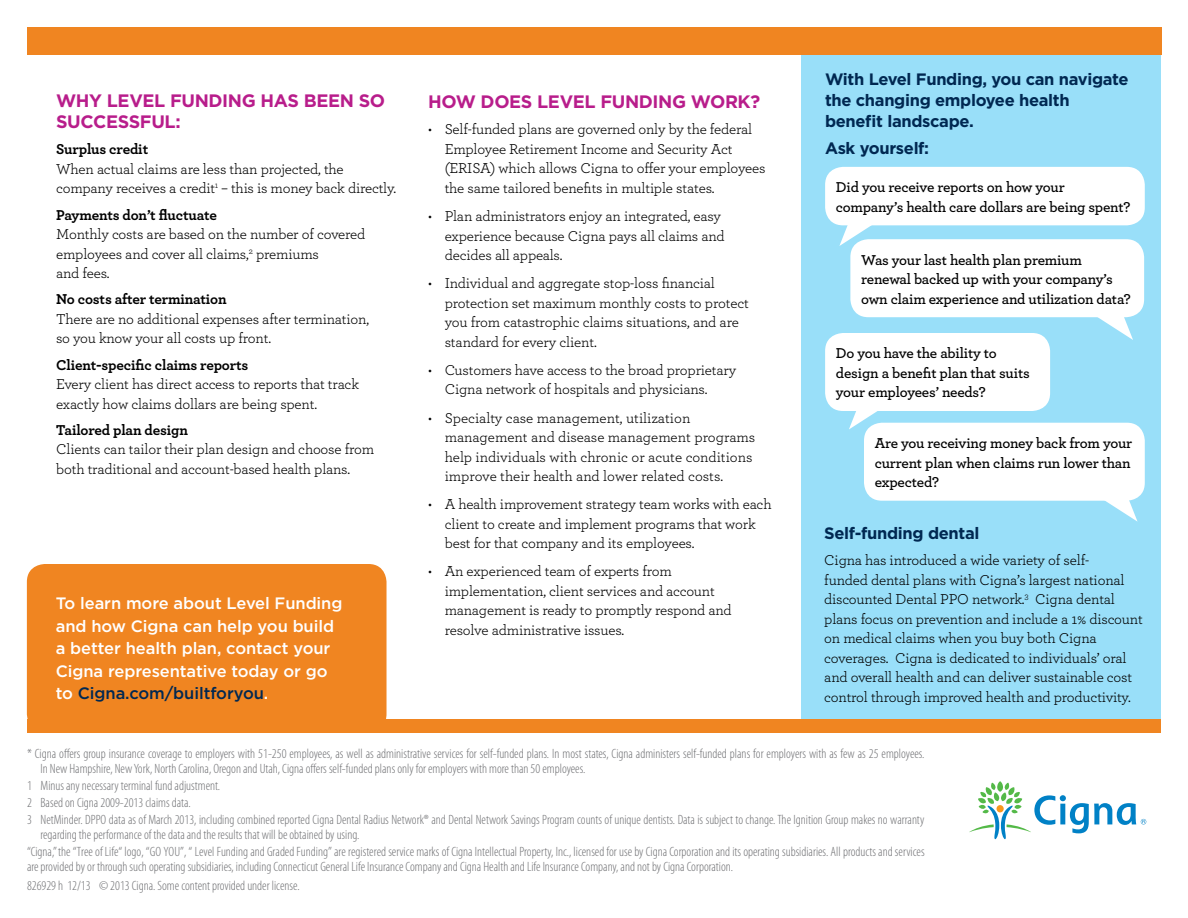
<style>
.page{position:relative;width:1188px;height:918px;background:#fff}
.page>*{position:absolute;margin:0;border:0;box-sizing:border-box;transform-origin:0 0}
.t1{font:700 18px "Gotham";letter-spacing:-.02em;color:#b81d8b}
.t2{font:500 16.5px/22.5px "Gotham";letter-spacing:-.005em;color:#fff}
.t3{font:700 16.5px/21px "Gotham";letter-spacing:-.02em;color:#002852}
.t4{font:15px/19.5px "Archer";letter-spacing:-.01em;color:#000}
.t5{font:600 15px/19.5px "Archer";letter-spacing:-.01em;color:#000}
.t6{font:700 15px "Archer";letter-spacing:-.01em;color:#000}
.t7{font:300 condensed 13.5px/17.1px "Myriad Pro";color:#6d6e71}
.s1{color:#002852}
</style>
<div class="page">
<div style="left:801px;top:42px;width:360px;height:683px;background:#99dff9"></div>
<svg style="left:969px;top:781px;width:177px;height:58px"></svg>
<div style="left:27px;top:27px;width:1134px;height:27px;background:#f08521"></div>
<svg style="left:839px;top:225px;width:39px;height:21px"></svg>
<div style="left:825px;top:167px;width:320px;height:58px;background:#fff;border-radius:18px"></div>
<div style="left:850px;top:239px;width:294px;height:78px;background:#fff;border-radius:18px"></div>
<svg style="left:1095px;top:316px;width:38px;height:24px"></svg>
<div style="left:825px;top:333px;width:225px;height:78px;background:#fff;border-radius:18px"></div>
<svg style="left:849px;top:411px;width:38px;height:18px"></svg>
<div style="left:864px;top:423px;width:281px;height:78px;background:#fff;border-radius:18px"></div>
<svg style="left:1099px;top:497px;width:39px;height:25px"></svg>
<div style="left:27px;top:564px;width:360px;height:168px;background:#f08521;border-radius:18px"></div>
<div style="left:27px;top:719px;width:1134px;height:14px;background:#f08521"></div>
<p class="t1" style="left:56px;top:90px;width:74px">WHY LEVE</p>
<p class="t1" style="left:154px;top:90px;width:41px">L FUNDING</p>
<p class="t1" style="left:261px;top:90px;width:69px">HAS BEEN</p>
<p class="t1" style="left:359px;top:90px;width:14px">SO</p>
<p class="t1" style="left:56px;top:111px;width:62px">SUCCESS</p>
<p class="t1" style="left:140px;top:111px;width:42px">FUL:</p>
<p class="t6" style="left:56px;top:138px;width:94px">Surplus credit</p>
<p class="t4" style="left:56px;top:159px;width:342px">When actual claims are less than projected, the company receives a credit<sup>1</sup> – this is money back directly.</p>
<p class="t6" style="left:56px;top:203px;width:162px">Payments don’t fluctuate</p>
<p class="t4" style="left:56px;top:224px;width:311px">Monthly costs are based on the number of covered employees and cover all claims,<sup>2</sup> premiums<br>and fees.</p>
<p class="t6" style="left:56px;top:288px;width:172px">No costs after termination</p>
<p class="t4" style="left:56px;top:309px;width:315px">There are no additional expenses after termination, so you know your all costs up front.</p>
<p class="t6" style="left:56px;top:353px;width:194px">Client-specific claims reports</p>
<p class="t4" style="left:56px;top:374px;width:304px">Every client has direct access to reports that track exactly how claims dollars are being spent.</p>
<p class="t6" style="left:56px;top:418px;width:133px">Tailored plan design</p>
<p class="t4" style="left:56px;top:439px;width:320px">Clients can tailor their plan design and choose from both traditional and account-based health plans.</p>
<p class="t2" style="left:56px;top:592px;width:288px">To learn more about Level Funding and how Cigna can help you build a better health plan, contact your<br>Cigna representative today or go to <span class="s1">Cigna.com/builtforyou</span>.</p>
<p class="t1" style="left:428px;top:92px;width:17px">HOW</p>
<p class="t1" style="left:481px;top:92px;width:14px">DOES</p>
<p class="t1" style="left:537px;top:92px;width:24px">LEVE</p>
<p class="t1" style="left:585px;top:92px;width:41px">L FUNDING</p>
<p class="t1" style="left:691px;top:92px;width:17px">WOR</p>
<p class="t1" style="left:738px;top:92px;width:24px">K?</p>
<p class="t4" style="left:445px;top:119px;width:322px;text-indent:-16px">• Self-funded plans are governed only by the federal Employee Retirement Income and Security Act (ERISA) which allows Cigna to offer your employees the same tailored benefits in multiple states.</p>
<p class="t4" style="left:445px;top:206px;width:282px;text-indent:-16px">• Plan administrators enjoy an integrated, easy experience because Cigna pays all claims and decides all appeals.</p>
<p class="t4" style="left:445px;top:273px;width:306px;text-indent:-16px">• Individual and aggregate stop-loss financial protection set maximum monthly costs to protect you from catastrophic claims situations, and are standard for every client.</p>
<p class="t4" style="left:445px;top:359px;width:293px;text-indent:-16px">• Customers have access to the broad proprietary<br>Cigna network of hospitals and physicians.</p>
<p class="t4" style="left:445px;top:407px;width:312px;text-indent:-16px">• Specialty case management, utilization management and disease management programs help individuals with chronic or acute conditions improve their health and lower related costs.</p>
<p class="t4" style="left:445px;top:494px;width:328px;text-indent:-16px">• A health improvement strategy team works with each client to create and implement programs that work best for that company and its employees.</p>
<p class="t4" style="left:445px;top:561px;width:289px;text-indent:-16px">• An experienced team of experts from implementation, client services and account management is ready to promptly respond and resolve administrative issues.</p>
<p class="t3" style="left:825px;top:68px;width:305px">With Level Funding, you can navigate the changing employee health benefit landscape.</p>
<p class="t3" style="left:825px;top:138px;width:106px">Ask yourself:</p>
<p class="t5" style="left:836px;top:177px;width:296px">Did you receive reports on how your company’s health care dollars are being spent?</p>
<p class="t5" style="left:861px;top:249px;width:271px">Was your last health plan premium renewal backed up with your company’s own claim experience and utilization data?</p>
<p class="t5" style="left:836px;top:343px;width:195px">Do you have the ability to design a benefit plan that suits your employees’ needs?</p>
<p class="t5" style="left:875px;top:433px;width:259px;text-align:justify">Are you receiving money back from your current plan when claims run lower than expected?</p>
<p class="t3" style="left:824px;top:522px;width:157px">Self-funding dental</p>
<p class="t4" style="left:824px;top:550px;width:320px">Cigna has introduced a wide variety of self-<br>funded dental plans with Cigna’s largest national discounted Dental PPO network.<sup>3</sup> Cigna dental plans focus on prevention and include a 1% discount on medical claims when you buy both Cigna coverages. Cigna is dedicated to individuals’ oral and overall health and can deliver sustainable cost control through improved health and productivity.</p>
<p class="t7" style="left:40px;top:746px;width:886px;line-height:15px;text-indent:-14px">* Cigna offers group insurance coverage to employers with 51-250 employees, as well as administrative services for self-funded plans. In most states, Cigna administers self-funded plans for employers with as few as 25 employees.<br>In New Hampshire, New York, North Carolina, Oregon and Utah, Cigna offers self-funded plans only for employers with more than 50 employees.</p>
<p class="t7" style="left:27px;top:777px;width:899px">1 Minus any necessary terminal fund adjustment.<br>2 Based on Cigna 2009-2013 claims data.<br>3 NetMinder. DPPO data as of March 2013, including combined reported Cigna Dental Radius Network® and Dental Network Savings Program counts of unique dentists. Data is subject to change. The Ignition Group makes no warranty</p>
<p class="t7" style="left:27px;top:826px;width:899px;text-indent:14px">regarding the performance of the data and the results that will be obtained by using.<br>“Cigna,” the “Tree of Life“ logo, “GO YOU”, “ Level Funding and Graded Funding” are registered service marks of Cigna Intellectual Property, Inc., licensed for use by Cigna Corporation and its operating subsidiaries. All products and services</p>
<p class="t7" style="left:27px;top:858px;width:708px;line-height:18.6px">are provided by or through such operating subsidiaries, including Connecticut General Life Insurance Company and Cigna Health and Life Insurance Company, and not by Cigna Corporation.<br>826929 h 12/13 © 2013 Cigna. Some content provided under license.</p>
</div>
